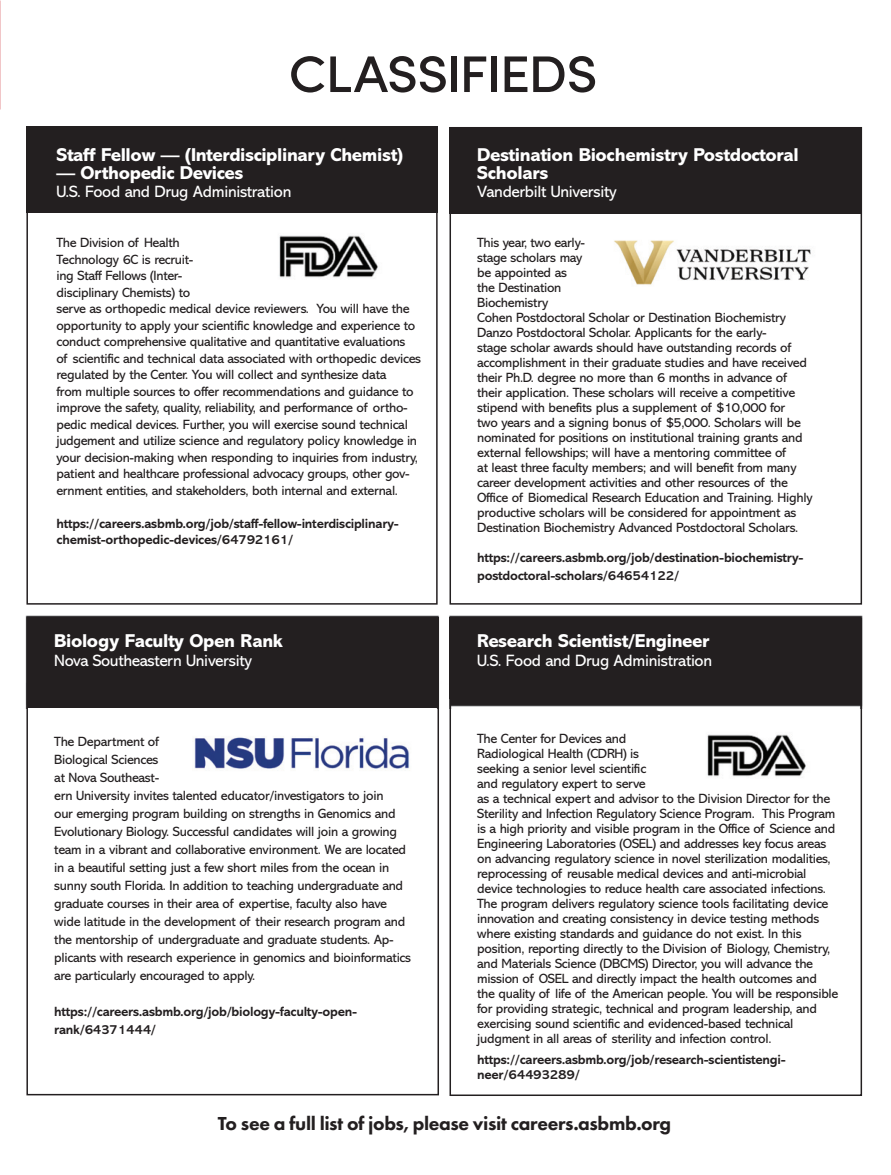
<style>
.page{position:relative;width:891px;height:1175px;background:#fff}
.page>*{position:absolute;margin:0;border:0;box-sizing:border-box;transform-origin:0 0}
.Header_largest{font:63px "Sofia Pro";letter-spacing:-.04em;color:#231f20}
.classif__text{font:800 19.5px "Futura PT";letter-spacing:-.02em;color:#231f20}
.classif__text-2{font:800 19.5px "Abadi MT Pro";color:#fff}
.Header_largest-2{font:800 18.75px/18px "Abadi MT Pro";letter-spacing:-.02em;color:#fff}
.Header_largest-3{font:16.5px "Abadi MT Pro";letter-spacing:-.02em;color:#fff}
.Header_largest-4{font:13.5px/15px "Abadi MT Pro";letter-spacing:-.02em;color:#231f20}
.Header_largest-5{font:700 13.5px/18px "Abadi MT Pro";letter-spacing:-.02em;color:#231f20}
.classif__text-3{font:13.5px "Abadi MT Pro";color:#fff}
</style>
<div class="page">
<div style="left:26px;top:126px;width:412px;height:87px;background:#231f20"></div>
<div style="left:450px;top:127px;width:412px;height:86px;background:#231f20"></div>
<img style="left:25px;top:615px;width:838px;height:93px">
<div style="left:28px;top:617px;width:411px;height:91px;background:#231f20"></div>
<div style="left:450px;top:617px;width:411px;height:81px;background:#231f20"></div>
<div style="left:477px;top:633px;width:365px;height:71px;background:#231f20"></div>
<div style="left:26px;top:126px;width:412px;height:478px;border:2px solid #231f20"></div>
<div style="left:450px;top:127px;width:412px;height:477px;border:2px solid #231f20"></div>
<div style="left:26px;top:617px;width:413px;height:478px;border:2px solid #231f20"></div>
<div style="left:450px;top:617px;width:412px;height:479px;border:2px solid #231f20"></div>
<img style="left:279px;top:235px;width:99px;height:43px">
<img style="left:614px;top:240px;width:197px;height:45px">
<img style="left:194px;top:737px;width:215px;height:32px">
<img style="left:707px;top:734px;width:99px;height:43px">
<p class="Header_largest" style="left:288px;top:24px;width:311px">classifieds</p>
<p class="Header_largest-2" style="left:56px;top:146px;width:348px">Staff Fellow — (Interdisciplinary Chemist)</p>
<p class="Header_largest-2" style="left:56px;top:164px;width:188px">— Orthopedic Devices</p>
<p class="Header_largest-3" style="left:56px;top:182px;width:236px">U.S. Food and Drug Administration</p>
<p class="Header_largest-4" style="left:56px;top:234px;width:366px;line-height:16.5px">The Division of Health<br>Technology 6C is recruit-<br>ing Staff Fellows (Inter-<br>disciplinary Chemists) to<br>serve as orthopedic medical device reviewers. You will have the opportunity to apply your scientific knowledge and experience to conduct comprehensive qualitative and quantitative evaluations<br>of scientific and technical data associated with orthopedic devices regulated by the Center. You will collect and synthesize data<br>from multiple sources to offer recommendations and guidance to improve the safety, quality, reliability, and performance of ortho&shy;pedic medical devices. Further, you will exercise sound technical judgement and utilize science and regulatory policy knowledge in your decision-making when responding to inquiries from industry, patient and healthcare professional advocacy groups, other gov&shy;ernment entities, and stakeholders, both internal and external.</p>
<p class="Header_largest-5" style="left:56px;top:515px;width:344px;line-height:16.5px">https://careers.asbmb.org/job/staff-fellow-interdisciplinary&shy;chemist-orthopedic-devices/64792161/</p>
<p class="Header_largest-2" style="left:54px;top:631px;width:230px">Biology Faculty Open Rank</p>
<p class="Header_largest-3" style="left:54px;top:651px;width:199px">Nova Southeastern University</p>
<p class="Header_largest-4" style="left:54px;top:732px;width:358px;line-height:18px">The Department of<br>Biological Sciences<br>at Nova Southeast-<br>ern University invites talented educator/investigators to join<br>our emerging program building on strengths in Genomics and Evolutionary Biology. Successful candidates will join a growing team in a vibrant and collaborative environment. We are located in a beautiful setting just a few short miles from the ocean in sunny south Florida. In addition to teaching undergraduate and graduate courses in their area of expertise, faculty also have wide latitude in the development of their research program and the mentorship of undergraduate and graduate students. Ap&shy;plicants with research experience in genomics and bioinformatics are particularly encouraged to apply.</p>
<p class="Header_largest-5" style="left:54px;top:1002px;width:304px">https://careers.asbmb.org/job/biology-faculty-open&shy;rank/64371444/</p>
<p class="Header_largest-2" style="left:477px;top:146px;width:323px">Destination Biochemistry Postdoctoral<br>Scholars</p>
<p class="Header_largest-3" style="left:477px;top:182px;width:141px">Vanderbilt University</p>
<p class="Header_largest-4" style="left:477px;top:235px;width:337px">This year, two early-<br>stage scholars may<br>be appointed as<br>the Destination<br>Biochemistry<br>Cohen Postdoctoral Scholar or Destination Biochemistry Danzo Postdoctoral Scholar. Applicants for the early-<br>stage scholar awards should have outstanding records of accomplishment in their graduate studies and have received their Ph.D. degree no more than 6 months in advance of their application. These scholars will receive a competitive stipend with benefits plus a supplement of $10,000 for<br>two years and a signing bonus of $5,000. Scholars will be nominated for positions on institutional training grants and external fellowships; will have a mentoring committee of<br>at least three faculty members; and will benefit from many career development activities and other resources of the Office of Biomedical Research Education and Training. Highly productive scholars will be considered for appointment as Destination Biochemistry Advanced Postdoctoral Scholars.</p>
<p class="Header_largest-5" style="left:477px;top:548px;width:328px">https://careers.asbmb.org/job/destination-biochemistry&shy;postdoctoral-scholars/64654122/</p>
<p class="classif__text-2" style="left:477px;top:628px;width:197px">Applied BioMath, LLC</p>
<p class="classif__text-3" style="left:477px;top:655px;width:225px">Senior Scientist, Mathematical Modeler</p>
<p class="Header_largest-2" style="left:477px;top:631px;width:234px">Research Scientist/Engineer</p>
<p class="Header_largest-3" style="left:477px;top:651px;width:236px">U.S. Food and Drug Administration</p>
<p class="Header_largest-4" style="left:477px;top:730px;width:363px">The Center for Devices and<br>Radiological Health (CDRH) is<br>seeking a senior level scientific<br>and regulatory expert to serve<br>as a technical expert and advisor to the Division Director for the Sterility and Infection Regulatory Science Program. This Program is a high priority and visible program in the Office of Science and Engineering Laboratories (OSEL) and addresses key focus areas on advancing regulatory science in novel sterilization modalities, reprocessing of reusable medical devices and anti-microbial device technologies to reduce health care associated infections.<br>The program delivers regulatory science tools facilitating device innovation and creating consistency in device testing methods where existing standards and guidance do not exist. In this position, reporting directly to the Division of Biology, Chemistry, and Materials Science (DBCMS) Director, you will advance the mission of OSEL and directly impact the health outcomes and the quality of life of the American people. You will be responsible for providing strategic, technical and program leadership, and exercising sound scientific and evidenced-based technical judgment in all areas of sterility and infection control.</p>
<p class="Header_largest-5" style="left:477px;top:1051px;width:310px;line-height:15px">https://careers.asbmb.org/job/research-scientistengi&shy;neer/64493289/</p>
<p class="classif__text" style="left:218px;top:1111px;width:455px">To see a full list of jobs, please visit careers.asbmb.org</p>
</div>
